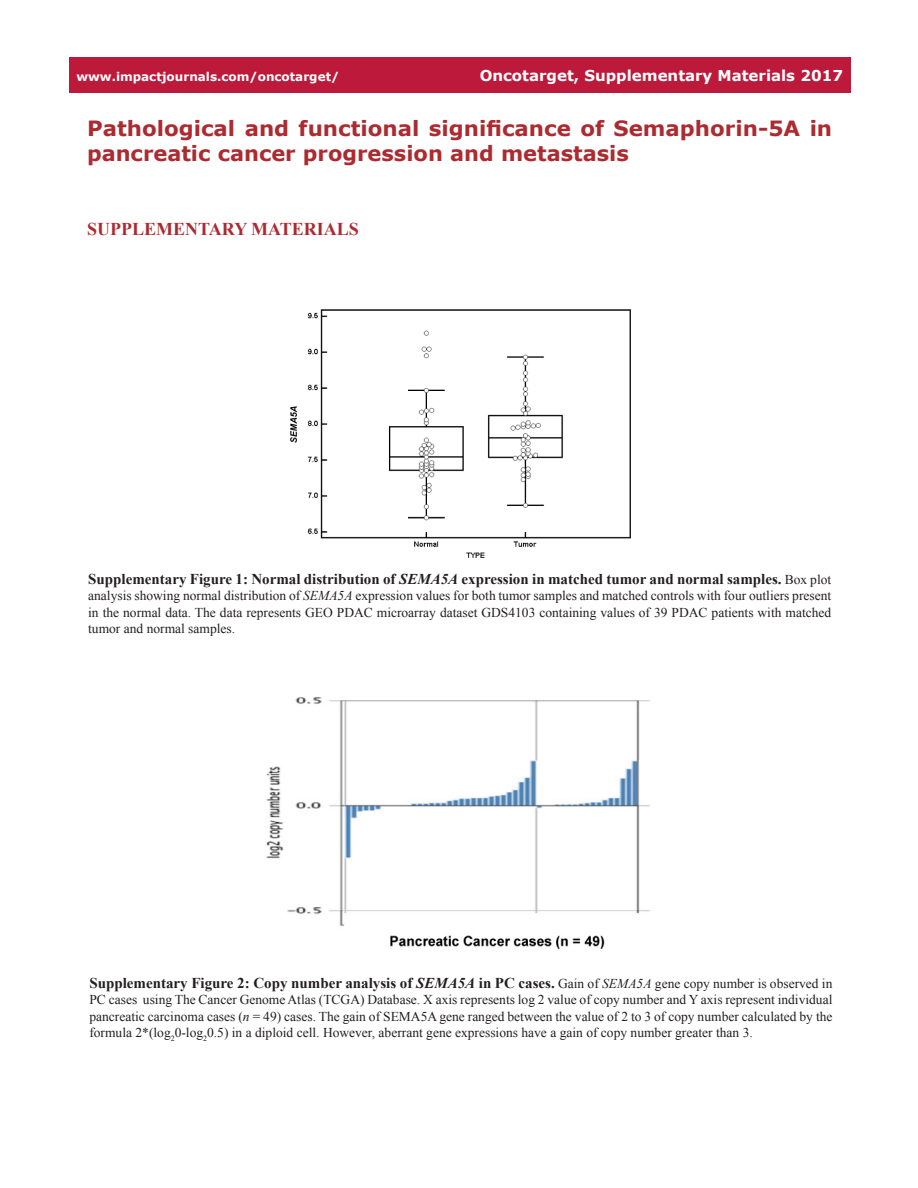
<style>
.page{position:relative;width:918px;height:1188px;background:#fff}
.page>*{position:absolute;margin:0;border:0;box-sizing:border-box;transform-origin:0 0}
.t1{font:700 21px/25.2px "Verdana";color:#ac2b31}
.Heading{font:700 18px "Times New Roman";color:#ac2b31}
.Figuretrx{font:700 15px "Times New Roman";color:#231f20}
.t2{font:700 15px "Verdana";color:#fff}
.Figuretrx-2{font:13.5px/16.2px "Times New Roman";color:#231f20;text-align:justify}
.t3{font:700 12px "Verdana";color:#fff}
.s1{font-style:italic}
.s2{font-weight:400;font-size:13.5px}
.s3{font-weight:400;font-style:italic;font-size:13.5px}
</style>
<div class="page">
<div style="left:69px;top:57px;width:781px;height:36px;background:#bd1a3b"></div>
<img style="left:290px;top:310px;width:341px;height:248px">
<img style="left:266px;top:697px;width:385px;height:251px">
<p class="t3" style="left:76px;top:68px;width:264px">www.impactjournals.com/oncotarget/</p>
<p class="t2" style="left:480px;top:65px;width:365px">Oncotarget, Supplementary Materials 2017</p>
<p class="t1" style="left:87px;top:115px;width:747px">Pathological and functional significance of Semaphorin-5A in pancreatic cancer progression and metastasis</p>
<p class="Heading" style="left:87px;top:216px;width:273px">SUPPLEMENTARY MATERIALS</p>
<p class="Figuretrx" style="left:88px;top:569px;width:745px">Supplementary Figure 1: Normal distribution of <span class="s1">SEMA5A</span> expression in matched tumor and normal samples. <span class="s2">Box plot</span></p>
<p class="Figuretrx-2" style="left:88px;top:588px;width:745px">analysis showing normal distribution of <span class="s1">SEMA5A</span> expression values for both tumor samples and matched controls with four outliers present in the normal data. The data represents GEO PDAC microarray dataset GDS4103 containing values of 39 PDAC patients with matched tumor and normal samples.</p>
<p class="Figuretrx" style="left:89px;top:973px;width:745px">Supplementary Figure 2: Copy number analysis of <span class="s1">SEMA5A</span> in PC cases. <span class="s2">Gain of</span> <span class="s3">SEMA5A</span> <span class="s2">gene copy number is observed in</span></p>
<p class="Figuretrx-2" style="left:89px;top:992px;width:745px">PC cases using The Cancer Genome Atlas (TCGA) Database. X axis represents log 2 value of copy number and Y axis represent individual pancreatic carcinoma cases (<span class="s1">n</span> = 49) cases. The gain of SEMA5A gene ranged between the value of 2 to 3 of copy number calculated by the formula 2*(log<sub>2</sub>0-log<sub>2</sub>0.5) in a diploid cell. However, aberrant gene expressions have a gain of copy number greater than 3.</p>
</div>
